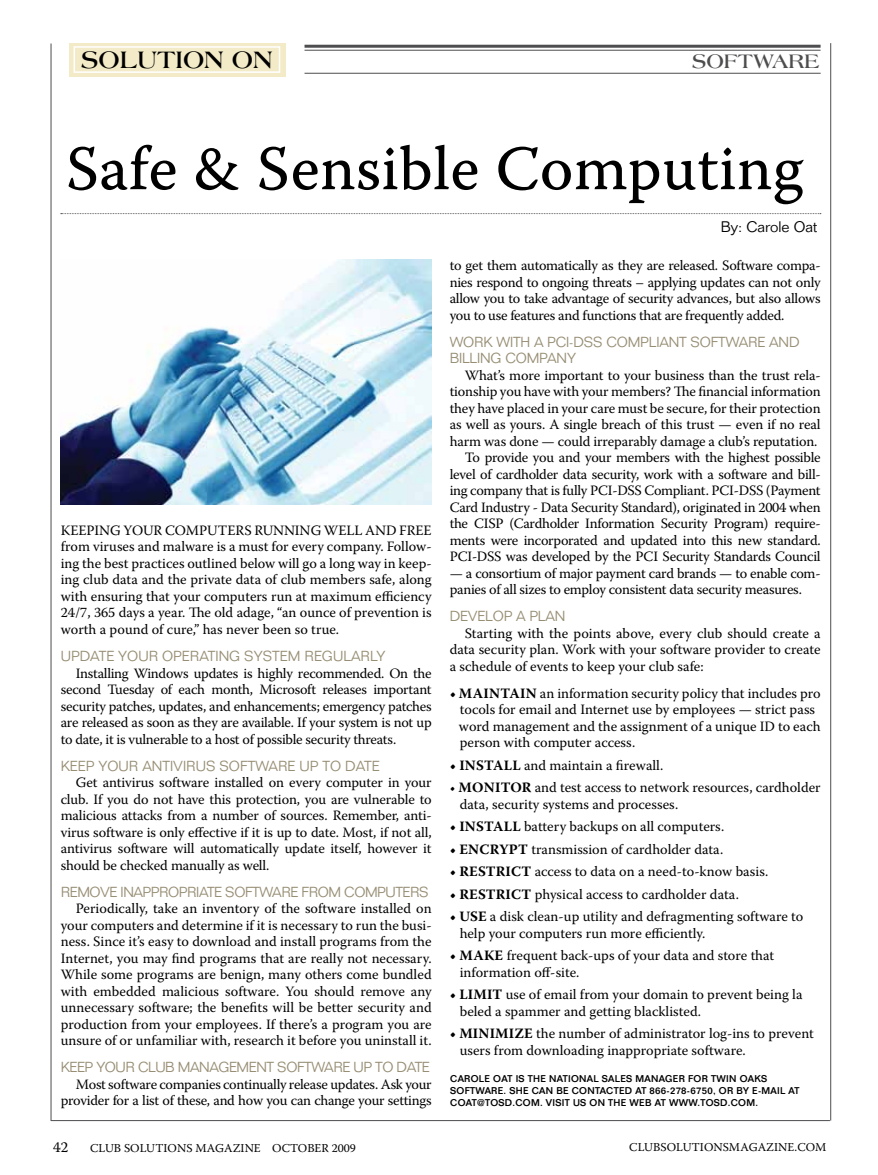
<style>
.page{position:relative;width:878px;height:1175px;background:#fff}
.page>*{position:absolute;margin:0;border:0;box-sizing:border-box;transform-origin:0 0}
.t1{font:63px "Warnock Pro Capt";color:#000}
.t2{font:700 25.5px "Americana";color:#000}
.t3{font:700 21px "Americana";color:#4d4d4f}
.t4{font:300 15px "Folio";color:#000}
.t5{font:15px "Warnock Pro";color:#000}
.t6{font:14.25px/16.5px "Warnock Pro";letter-spacing:-.005em;color:#000}
.t7{font:300 14.25px/16.5px "Folio";letter-spacing:-.01em;color:#978e74}
.t8{font:300 14.25px "Folio";letter-spacing:-.03em;color:#978e74}
.t9{font:12px "Warnock Pro";letter-spacing:.005em;color:#000}
.t10{font:500 9.6px/12px "Folio";letter-spacing:.03em;color:#000}
.s1{font-weight:700}
</style>
<div class="page">
<div style="left:69px;top:43px;width:216px;height:34px;background:#f3ebc7"></div>
<hr style="left:304px;top:45px;width:516px;height:3px;background:#4d4d4f">
<hr style="left:304px;top:50px;width:516px;height:1px;background:#4d4d4f">
<hr style="left:51px;top:44px;width:1px;height:1076px;background:#4d4d4f">
<hr style="left:51px;top:1120px;width:778px;height:1px;background:#4d4d4f">
<hr style="left:830px;top:43px;width:1px;height:1077px;background:#4d4d4f">
<div style="left:73px;top:46px;width:207px;height:27px;border:2px solid #fff"></div>
<svg style="left:61px;top:213px;width:759px;height:1px"></svg>
<hr style="left:304px;top:73px;width:516px;height:1px;background:#4d4d4f">
<img style="left:61px;top:259px;width:370px;height:245px">
<h2 class="t2" style="left:81px;top:45px;width:193px">SOLUTION ON</h2>
<h3 class="t3" style="left:692px;top:49px;width:129px">SOFTWARE</h3>
<h1 class="t1" style="left:66px;top:131px;width:739px">Safe &amp; Sensible Computing</h1>
<p class="t6" style="left:61px;top:522px;width:372px;text-indent:304px">and free from viruses and malware is a must for every company. Follow&shy;ing the best practices outlined below will go a long way in keep&shy;ing club data and the private data of club members safe, along with ensuring that your computers run at maximum efficiency 24/7, 365 days a year. The old adage, “an ounce of prevention is worth a pound of cure,” has never been so true.</p>
<p class="t7" style="left:61px;top:648px;width:324px">UPDATE YOUR OPERATING SYSTEM REGULARLY</p>
<p class="t6" style="left:61px;top:664px;width:372px;text-align:justify;text-indent:15px">Installing Windows updates is highly recommended. On the second Tuesday of each month, Microsoft releases important security patches, updates, and enhancements; emergency patches are released as soon as they are available. If your system is not up to date, it is vulnerable to a host of possible security threats.</p>
<p class="t7" style="left:61px;top:757px;width:320px">KEEP YOUR ANTIVIRUS SOFTWARE UP TO DATE</p>
<p class="t6" style="left:61px;top:774px;width:372px;text-align:justify;text-indent:15px">Get antivirus software installed on every computer in your club. If you do not have this protection, you are vulnerable to malicious attacks from a number of sources. Remember, anti&shy;virus software is only effective if it is up to date. Most, if not all, antivirus software will automatically update itself, however it should be checked manually as well.</p>
<p class="t8" style="left:61px;top:883px;width:368px">REMOVE INAPPROPRIATE SOFTWARE FROM COMPUTERS</p>
<p class="t6" style="left:61px;top:900px;width:372px;text-align:justify;text-indent:15px">Periodically, take an inventory of the software installed on your computers and determine if it is necessary to run the busi&shy;ness. Since it’s easy to download and install programs from the Internet, you may find programs that are really not necessary.<br>While some programs are benign, many others come bundled with embedded malicious software. You should remove any unnecessary software; the benefits will be better security and production from your employees. If there’s a program you are unsure of or unfamiliar with, research it before you uninstall it.</p>
<p class="t8" style="left:61px;top:1058px;width:370px">KEEP YOUR CLUB MANAGEMENT SOFTWARE UP TO DATE</p>
<p class="t6" style="left:61px;top:1075px;width:372px;text-align:right">Most software companies continually release updates. Ask your provider for a list of these, and how you can change your settings</p>
<p class="t6" style="left:61px;top:522px;width:44px">Keeping</p>
<p class="t6" style="left:124px;top:522px;width:20px">your</p>
<p class="t6" style="left:165px;top:522px;width:13px">com</p>
<p class="t6" style="left:199px;top:522px;width:18px">puters</p>
<p class="t6" style="left:254px;top:522px;width:11px">running</p>
<p class="t6" style="left:324px;top:522px;width:24px">well</p>
<p class="t4" style="left:721px;top:217px;width:98px">BY: CAROLE OAT</p>
<p class="t6" style="left:449px;top:257px;width:372px;text-align:justify">to get them automatically as they are released. Software compa&shy;nies respond to ongoing threats – applying updates can not only allow you to take advantage of security advances, but also allows you to use features and functions that are frequently added.</p>
<p class="t7" style="left:449px;top:333px;width:351px">WORK WITH A PCI-DSS COMPLIANT SOFTWARE AND<br>BILLING COMPANY</p>
<p class="t6" style="left:449px;top:366px;width:372px;text-align:right">What’s more important to your business than the trust rela&shy;tionship you have with your members? The financial information they have placed in your care must be secure, for their protection as well as yours. A single breach of this trust — even if no real harm was done — could irreparably damage a club’s reputation.<br>To provide you and your members with the highest possible level of cardholder data security, work with a software and bill&shy;ing company that is fully PCI-DSS Compliant. PCI-DSS (Payment Card Industry - Data Security Standard), originated in 2004 when the CISP (Cardholder Information Security Program) require&shy;ments were incorporated and updated into this new standard.<br>PCI-DSS was developed by the PCI Security Standards Council</p>
<p class="t6" style="left:449px;top:564px;width:372px">— a consortium of major payment card brands — to enable com&shy;panies of all sizes to employ consistent data security measures.</p>
<p class="t7" style="left:449px;top:608px;width:117px">DEVELOP A PLAN</p>
<p class="t6" style="left:449px;top:624px;width:372px;text-align:justify;text-indent:15px">Starting with the points above, every club should create a data security plan. Work with your software provider to create a schedule of events to keep your club safe:</p>
<p class="t6" style="left:459px;top:684px;width:363px;text-indent:-9px"><span class="s1">• MAINTAIN</span> an information security policy that includes pro tocols for email and Internet use by employees — strict pass word management and the assignment of a unique ID to each person with computer access.</p>
<p class="t6" style="left:449px;top:756px;width:215px"><span class="s1">• INSTALL</span> and maintain a firewall.</p>
<p class="t6" style="left:459px;top:779px;width:362px;text-indent:-10px">• <span class="s1">MONITOR</span> and test access to network resources, cardholder data, security systems and processes.</p>
<p class="t6" style="left:449px;top:818px;width:276px"><span class="s1">• INSTALL</span> battery backups on all computers.</p>
<p class="t6" style="left:449px;top:840px;width:275px"><span class="s1">• ENCRYPT</span> transmission of cardholder data.</p>
<p class="t6" style="left:449px;top:863px;width:320px"><span class="s1">• RE STRICT</span> access to data on a need-to-know basis.</p>
<p class="t6" style="left:449px;top:885px;width:291px"><span class="s1">• RE STRICT</span> physical access to cardholder data.</p>
<p class="t6" style="left:459px;top:908px;width:345px;text-indent:-10px"><span class="s1">• USE</span> a disk clean-up utility and defragmenting software to help your computers run more efficiently.</p>
<p class="t6" style="left:459px;top:947px;width:316px;text-indent:-10px"><span class="s1">• MAKE</span> frequent back-ups of your data and store that information off-site.</p>
<p class="t6" style="left:459px;top:986px;width:344px;text-indent:-10px"><span class="s1">• LIMIT</span> use of email from your domain to prevent being la beled a spammer and getting blacklisted.</p>
<p class="t6" style="left:459px;top:1025px;width:355px;text-indent:-10px"><span class="s1">• MINIMIZE</span> the number of administrator log-ins to prevent users from downloading inappropriate software.</p>
<p class="t10" style="left:450px;top:1072px;width:351px">CAROLE OAT IS THE NATIONAL SALES MANAGER FOR TWIN OAKS<br>SOFTWARE. SHE CAN BE CONTACTED AT 866-278-6750, OR BY E-MAIL AT<br>COAT@TOSD.COM. VISIT US ON THE WEB AT WWW.TOSD.COM.</p>
<p class="t5" style="left:53px;top:1138px;width:17px">42</p>
<p class="t9" style="left:90px;top:1141px;width:267px">CLUB SOLUTIONS MAGAZINE OCTOBER 2009</p>
<p class="t9" style="left:629px;top:1140px;width:199px">CLUBSOLUTIONSMAGAZINE.COM</p>
</div>
